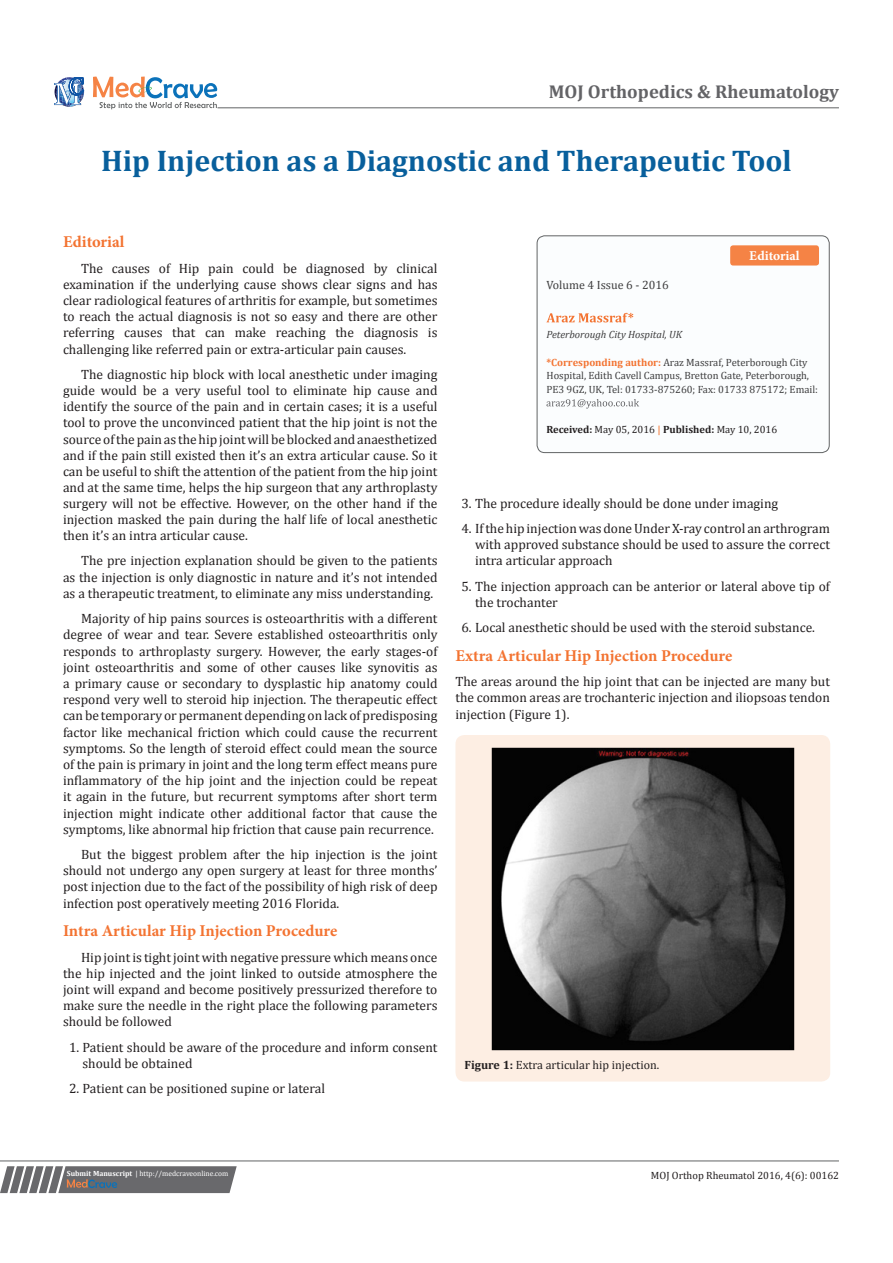
<style>
.page{position:relative;width:893px;height:1263px;background:#fff}
.page>*{position:absolute;margin:0;border:0;box-sizing:border-box;transform-origin:0 0}
.t1{font:700 30px "Cambria";color:#085f9c}
.t2{font:700 18.6px "Cambria";color:#636366}
.t3{font:700 16.5px "Minion Pro";color:#f37331}
.t4{font:13.5px/16.2px "Cambria";color:#231f20;text-align:justify}
.t5{font:700 13.5px "Minion Pro";color:#fff}
.t6{font:12px "Cambria";color:#231f20}
.t7{font:12px "Cambria";color:#3e3e3f}
.t8{font:10.5px/13.5px "Cambria";color:#3e3e3f}
.t9{font:10.5px "Cambria";color:#231f20}
.t10{font:italic 10.5px "Cambria";color:#3e3e3f}
.t11{font:7.5px "Cambria";color:#fff}
.s1{font-weight:700;color:#f37331}
.s2{font-weight:700}
.s3{font-weight:700;color:#f58345}
</style>
<div class="page">
<svg style="left:54px;top:77px;width:30px;height:30px"></svg>
<svg style="left:93px;top:77px;width:124px;height:32px"></svg>
<svg style="left:0;top:1166px;width:237px;height:27px;background:#78787a"></svg>
<hr style="left:0;top:1161px;width:839px;height:1px;background:#626465">
<div style="left:455px;top:735px;width:375px;height:346px;background:#fdeee3;border-radius:9px"></div>
<img style="left:491px;top:747px;width:304px;height:303px">
<hr style="left:218px;top:108px;width:621px;height:1px;background:#626465">
<div style="left:537px;top:236px;width:292px;height:217px;background:#fbfdfe;border-radius:8px"></div>
<svg style="left:546px;top:313px;width:87px;height:9px"></svg>
<svg style="left:546px;top:399px;width:93px;height:10px"></svg>
<div style="left:537px;top:235px;width:293px;height:218px;border:1px solid #626465;border-radius:8px"></div>
<div style="left:730px;top:245px;width:89px;height:21px;background:#f58345;border-radius:3px"></div>
<p class="t2" style="left:549px;top:79px;width:292px">MOJ Orthopedics &amp; Rheumatology</p>
<p class="t1" style="left:101px;top:140px;width:692px">Hip Injection as a Diagnostic and Therapeutic Tool</p>
<p class="t3" style="left:63px;top:231px;width:63px">Editorial</p>
<p class="t4" style="left:63px;top:260px;width:376px;text-indent:18px">The causes of Hip pain could be diagnosed by clinical examination if the underlying cause shows clear signs and has clear radiological features of arthritis for example, but sometimes to reach the actual diagnosis is not so easy and there are other referring causes that can make reaching the diagnosis is challenging like referred pain or extra-articular pain causes.</p>
<p class="t4" style="left:63px;top:366px;width:376px;text-indent:18px">The diagnostic hip block with local anesthetic under imaging guide would be a very useful tool to eliminate hip cause and identify the source of the pain and in certain cases; it is a useful tool to prove the unconvinced patient that the hip joint is not the source of the pain as the hip joint will be blocked and anaesthetized and if the pain still existed then it’s an extra articular cause. So it can be useful to shift the attention of the patient from the hip joint and at the same time, helps the hip surgeon that any arthroplasty</p>
<p class="t4" style="left:63px;top:495px;width:376px">surgery will not be effective. However, on the other hand if the injection masked the pain during the half life of local anesthetic then it’s an intra articular cause.</p>
<p class="t4" style="left:63px;top:553px;width:376px;text-indent:18px">The pre injection explanation should be given to the patients as the injection is only diagnostic in nature and it’s not intended as a therapeutic treatment, to eliminate any miss understanding.</p>
<p class="t4" style="left:63px;top:610px;width:376px;text-indent:18px">Majority of hip pains sources is osteoarthritis with a different degree of wear and tear. Severe established osteoarthritis only responds to arthroplasty surgery. However, the early stages-of joint osteoarthritis and some of other causes like synovitis as a primary cause or secondary to dysplastic hip anatomy could respond very well to steroid hip injection. The therapeutic effect can be temporary or permanent depending on lack of predisposing factor like mechanical friction which could cause the recurrent symptoms. So the length of steroid effect could mean the source of the pain is primary in joint and the long term effect means pure inflammatory of the hip joint and the injection could be repeat it again in the future, but recurrent symptoms after short term injection might indicate other additional factor that cause the symptoms, like abnormal hip friction that cause pain recurrence.</p>
<p class="t4" style="left:63px;top:846px;width:376px;text-indent:18px">But the biggest problem after the hip injection is the joint should not undergo any open surgery at least for three months’ post injection due to the fact of the possibility of high risk of deep infection post operatively meeting 2016 Florida.</p>
<p class="t3" style="left:63px;top:919px;width:276px">Intra Articular Hip Injection Procedure</p>
<p class="t4" style="left:63px;top:949px;width:376px;text-indent:18px">Hip joint is tight joint with negative pressure which means once the hip injected and the joint linked to outside atmosphere the joint will expand and become positively pressurized therefore to make sure the needle in the right place the following parameters should be followed</p>
<p class="t4" style="left:82px;top:1039px;width:356px;text-indent:-14px">1. Patient should be aware of the procedure and inform consent should be obtained</p>
<p class="t4" style="left:69px;top:1080px;width:257px">2. Patient can be positioned supine or lateral</p>
<p class="t7" style="left:546px;top:278px;width:124px">Volume 4 Issue 6 - 2016</p>
<p class="t5" style="left:749px;top:246px;width:52px">Editorial</p>
<p class="t10" style="left:546px;top:327px;width:137px">Peterborough City Hospital, UK</p>
<p class="t8" style="left:546px;top:355px;width:273px"><span class="s1">*Corresponding author:</span> Araz Massraf, Peterborough City<br>Hospital, Edith Cavell Campus, Bretton Gate, Peterborough,<br>PE3 9GZ, UK, Tel: 01733-875260; Fax: 01733 875172; Email:</p>
<p class="t9" style="left:546px;top:424px;width:232px"><span class="s2">Received:</span> May 05, 2016 <span class="s3">|</span> <span class="s2">Published:</span> May 10, 2016</p>
<p class="t4" style="left:461px;top:495px;width:318px">3. The procedure ideally should be done under imaging</p>
<p class="t4" style="left:475px;top:520px;width:356px;text-indent:-14px">4. If the hip injection was done Under X-ray control an arthrogram with approved substance should be used to assure the correct intra articular approach</p>
<p class="t4" style="left:475px;top:578px;width:356px;text-indent:-14px">5. The injection approach can be anterior or lateral above tip of the trochanter</p>
<p class="t4" style="left:461px;top:619px;width:355px">6. Local anesthetic should be used with the steroid substance.</p>
<p class="t3" style="left:455px;top:644px;width:278px">Extra Articular Hip Injection Procedure</p>
<p class="t4" style="left:455px;top:673px;width:376px">The areas around the hip joint that can be injected are many but the common areas are trochanteric injection and iliopsoas tendon injection (Figure 1).</p>
<p class="t6" style="left:464px;top:1057px;width:196px"><span class="s2">Figure 1:</span> Extra articular hip injection.</p>
<p class="t11" style="left:67px;top:1169px;width:163px"><span class="s2">Submit Manuscript</span> | http://medcraveonline.com</p>
<p class="t9" style="left:651px;top:1169px;width:190px">MOJ Orthop Rheumatol 2016, 4(6): 00162</p>
</div>
